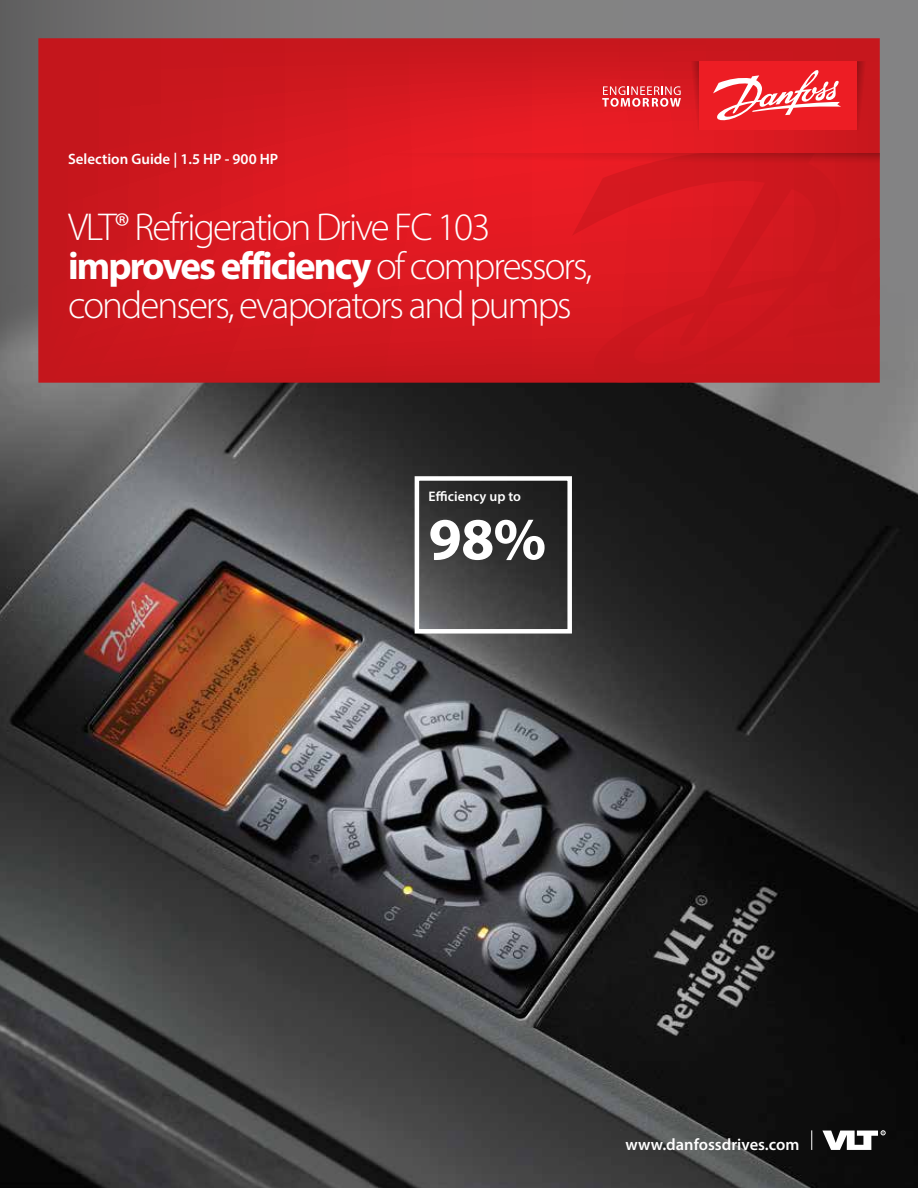
<style>
.page{position:relative;width:918px;height:1188px;background:#fff}
.page>*{position:absolute;margin:0;border:0;box-sizing:border-box;transform-origin:0 0}
.t1{font:700 60px "Myriad Pro";color:#fff}
.t2{font:300 39px/39px "Myriad Pro";letter-spacing:-.05em;color:#fff}
.t3{font:600 16.5px "Myriad Pro";color:#fff}
.t4{font:600 15px "Myriad Pro";color:#fff}
.t5{font:600 13.8px "Myriad Pro";letter-spacing:.005em;color:#fff}
.s1{font-weight:700}
</style>
<div class="page">
<svg style="left:0;top:0;width:918px;height:286px;background:#787879"></svg>
<img style="left:0;top:286px;width:918px;height:902px">
<svg style="left:38px;top:38px;width:842px;height:345px;background:#d2181f"></svg>
<svg style="left:572px;top:166px;width:308px;height:217px;background:#d0181e"></svg>
<div style="left:415px;top:476px;width:157px;height:158px;border:4px solid #fff"></div>
<svg style="left:822px;top:1131px;width:63px;height:19px"></svg>
<svg style="left:811px;top:1130px;width:1px;height:20px"></svg>
<svg style="left:857px;top:61px;width:12px;height:69px"></svg>
<svg style="left:383px;top:153px;width:497px;height:13px;background:#d4181f"></svg>
<div style="left:699px;top:61px;width:158px;height:69px;background:#ed1d24"></div>
<svg style="left:602px;top:61px;width:97px;height:69px;background:#dd2d33"></svg>
<svg style="left:713px;top:70px;width:128px;height:51px"></svg>
<p class="t4" style="left:68px;top:150px;width:212px">Selection Guide | 1.5 HP - 900 HP</p>
<p class="t2" style="left:68px;top:207px;width:526px">VLT® Refrigeration Drive FC 103 <span class="s1">improves efficiency</span> of compressors, condensers, evaporators and pumps</p>
<p class="t5" style="left:429px;top:487px;width:94px">Efficiency up to</p>
<h1 class="t1" style="left:429px;top:500px;width:119px">98%</h1>
<p class="t3" style="left:626px;top:1134px;width:175px">www.danfossdrives.com</p>
</div>
